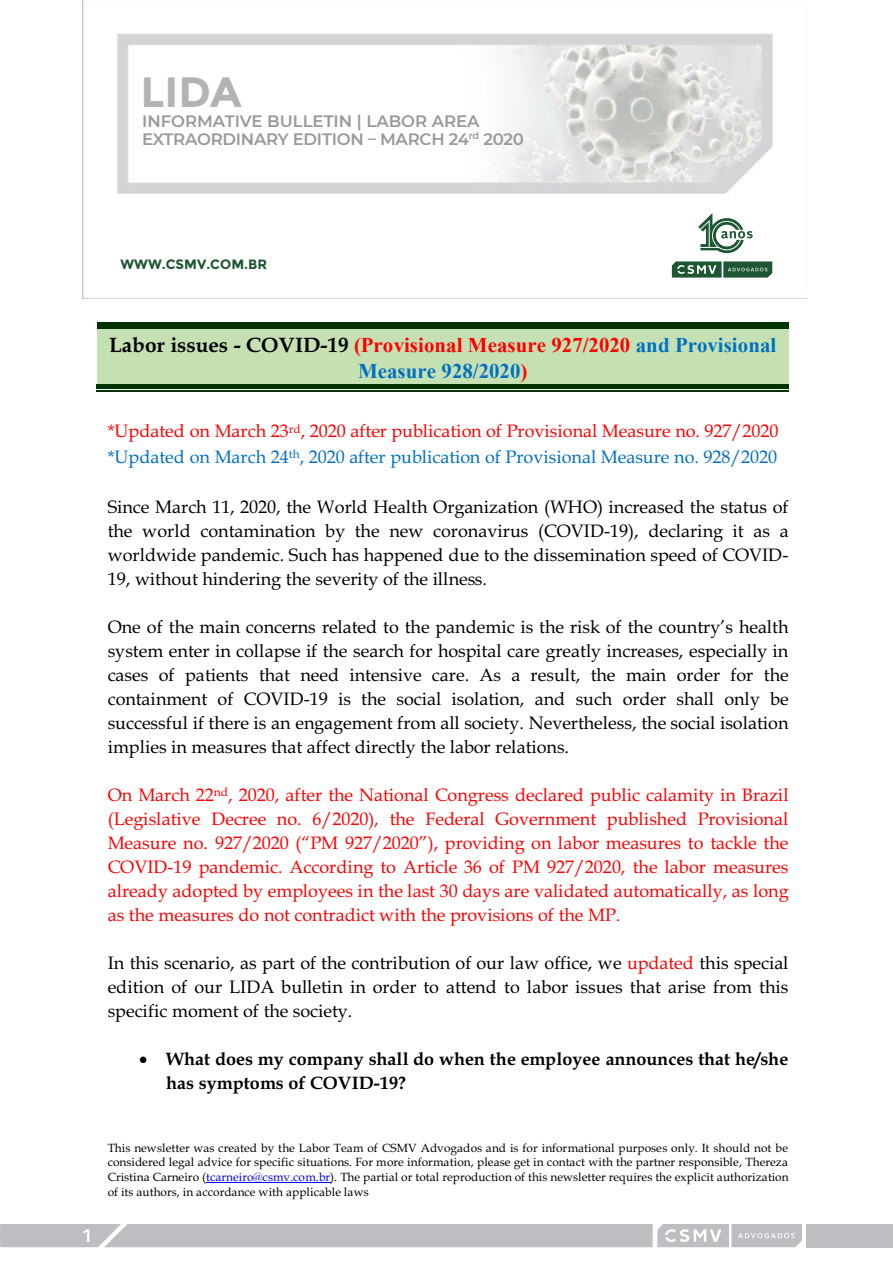
<style>
.page{position:relative;width:893px;height:1263px;background:#fff}
.page>*{position:absolute;margin:0;border:0;box-sizing:border-box;transform-origin:0 0}
.t1{font:700 42.3px "Montserrat";color:#b4b3b4}
.t2{font:700 20.85px/25.5px "Times New Roman";color:#0070c0;text-align:center}
.t3{font:600 19.5px "Titillium Web";color:#fff}
.t4{font:18px/24px "Book Antiqua";color:#000;text-align:justify}
.t5{font:18px/24px "Book Antiqua";color:#f00}
.t6{font:700 18px/23.7px "Book Antiqua";letter-spacing:.005em;color:#000}
.t7{font:600 16.5px/18px "Montserrat";letter-spacing:-.015em;color:#9a989a}
.t8{font:700 13.5px "Montserrat";color:#1d5632}
.t9{font:11.85px/14.5px "Book Antiqua";letter-spacing:.01em;color:#000;text-align:justify}
.s1{font-family:"Book Antiqua";color:#000}
.s2{color:#f00}
.s3{color:#0070c0}
.s4{color:#00f}
</style>
<div class="page">
<img style="left:82px;top:0;width:691px;height:298px">
<div style="left:806px;top:1224px;width:86px;height:23px;background:#bcbec1"></div>
<div style="left:0;top:1224px;width:802px;height:23px;background:#bcbec1"></div>
<svg style="left:698px;top:213px;width:54px;height:40px"></svg>
<svg style="left:671px;top:261px;width:101px;height:17px;background:#477658"></svg>
<hr style="left:206px;top:1183px;width:124px;height:1px;background:#00f">
<div style="left:97px;top:329px;width:691px;height:56px;background:#c5e0b3"></div>
<hr style="left:97px;top:323px;width:691px;height:4px;background:#030">
<hr style="left:97px;top:328px;width:691px;height:1px;background:#030">
<hr style="left:96px;top:390px;width:692px;height:1px;background:#030">
<hr style="left:96px;top:385px;width:692px;height:4px;background:#030">
<h1 class="t1" style="left:140px;top:67px;width:103px">LIDA</h1>
<p class="t7" style="left:142px;top:111px;width:383px">INFORMATIVE BULLETIN | LABOR AREA<br>EXTRAORDINARY EDITION – MARCH 24<sup>rd</sup> 2020</p>
<p class="t8" style="left:121px;top:257px;width:148px">WWW.CSMV.COM.BR</p>
<p class="t2" style="left:109px;top:332px;width:668px"><span class="s1">Labor issues - COVID-19</span> <span class="s2">(Provisional Measure 927/2020</span> and Provisional<br>Measure 928/2020<span class="s2">)</span></p>
<p class="t5" style="left:108px;top:419px;width:672px;line-height:25.5px">*Updated on March 23<sup>rd</sup>, 2020 after publication of Provisional Measure no. 927/2020 <span class="s3">*Updated on March 24</span><sup>th</sup><span class="s3">, 2020 after publication of Provisional Measure no. 928/2020</span></p>
<p class="t4" style="left:108px;top:495px;width:682px">Since March 11, 2020, the World Health Organization (WHO) increased the status of the world contamination by the new coronavirus (COVID-19), declaring it as a worldwide pandemic. Such has happened due to the dissemination speed of COVID-19, without hindering the severity of the illness.</p>
<p class="t4" style="left:108px;top:615px;width:682px">One of the main concerns related to the pandemic is the risk of the country’s health system enter in collapse if the search for hospital care greatly increases, especially in cases of patients that need intensive care. As a result, the main order for the containment of COVID-19 is the social isolation, and such order shall only be successful if there is an engagement from all society. Nevertheless, the social isolation implies in measures that affect directly the labor relations.</p>
<p class="t5" style="left:108px;top:783px;width:682px;text-align:justify">On March 22<sup>nd</sup>, 2020, after the National Congress declared public calamity in Brazil (Legislative Decree no. 6/2020), the Federal Government published Provisional Measure no. 927/2020 (“PM 927/2020”), providing on labor measures to tackle the COVID-19 pandemic. According to Article 36 of PM 927/2020, the labor measures already adopted by employees in the last 30 days are validated automatically, as long as the measures do not contradict with the provisions of the MP.</p>
<p class="t4" style="left:108px;top:951px;width:682px">In this scenario, as part of the contribution of our law office, we <span class="s2">updated</span> this special edition of our LIDA bulletin in order to attend to labor issues that arise from this specific moment of the society.</p>
<p class="t6" style="left:166px;top:1047px;width:624px;text-indent:-27px">• What does my company shall do when the employee announces that he/she has symptoms of COVID-19?</p>
<p class="t3" style="left:82px;top:1220px;width:12px">1</p>
<p class="t9" style="left:108px;top:1141px;width:682px">This newsletter was created by the Labor Team of CSMV Advogados and is for informational purposes only. It should not be considered legal advice for specific situations. For more information, please get in contact with the partner responsible, Thereza Cristina Carneiro (<span class="s4">tcarneiro@csmv.com.br</span>). The partial or total reproduction of this newsletter requires the explicit authorization of its authors, in accordance with applicable laws</p>
</div>
